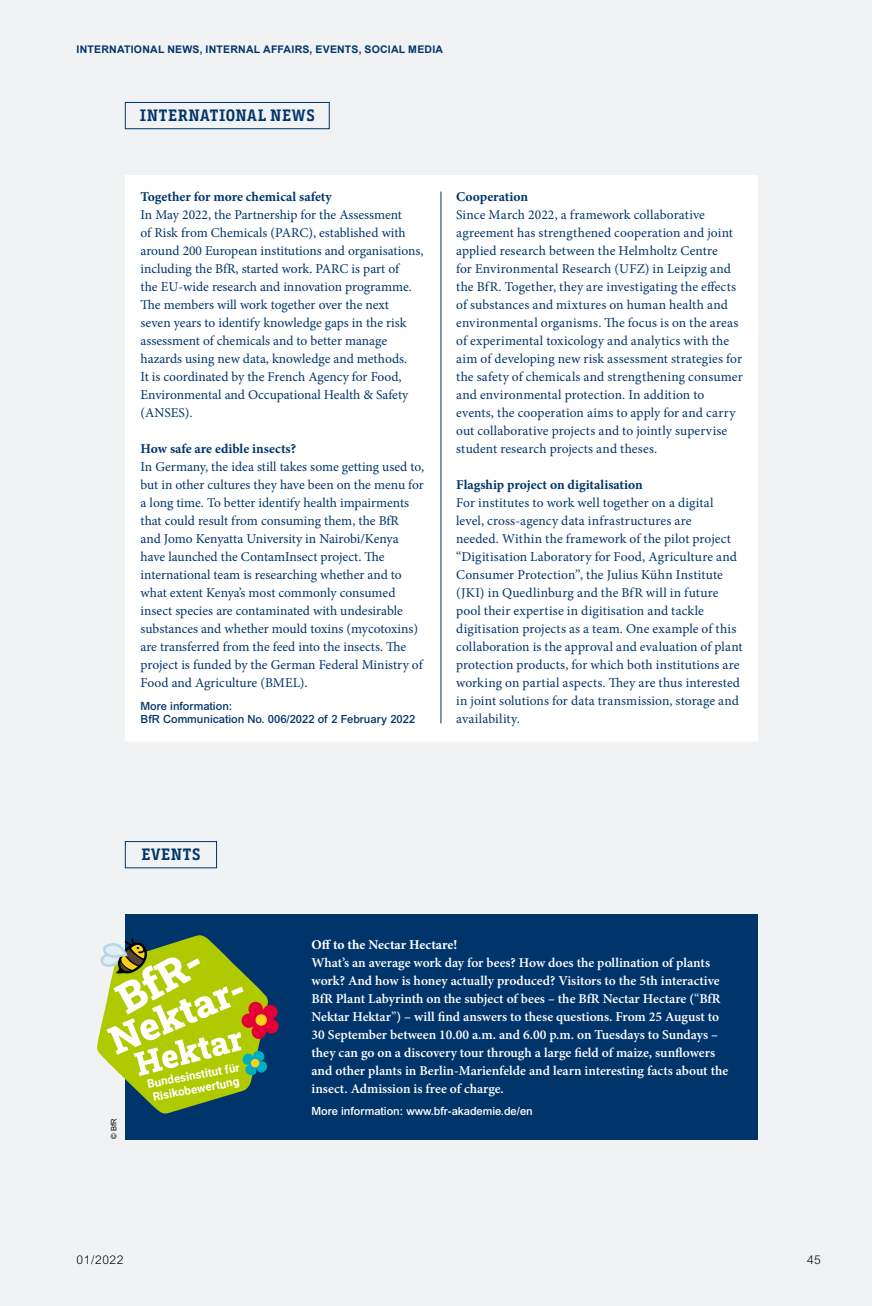
<style>
.page{position:relative;width:872px;height:1306px;background:#fff}
.page>*{position:absolute;margin:0;border:0;box-sizing:border-box;transform-origin:0 0}
.t1{font:16.5px "Bunday Slab Bold Up";letter-spacing:.035em;color:#00356c}
.t2{font:13.5px/18px "Minion Pro";color:#00356c}
.t3{font:600 13.5px/18px "Minion Pro";color:#fff}
.t4{font:700 13.5px "Minion Pro";color:#00356c}
.t5{font:700 13.5px "Minion Pro";color:#fff}
.t6{font:300 12px "Arial";letter-spacing:.05em;color:#000}
.t7{font:700 11.55px/14px "Roboto";color:#fff}
.t8{font:500 11.25px "Arial";color:#00356c}
.t9{font:500 11.25px "Arial";color:#fff}
.t10{font:700 10.5px "Arial";letter-spacing:.025em;color:#00356c}
.t11{font:7.5px "Arial";color:#000}
.s1{font-weight:400}
</style>
<div class="page">
<div style="left:0;top:0;width:872px;height:1305px;background:#f0f2f3"></div>
<div style="left:125px;top:102px;width:205px;height:27px;border:1px solid #00356c"></div>
<div style="left:125px;top:175px;width:632px;height:566px;background:#fff"></div>
<hr style="left:440px;top:191px;width:1px;height:532px;background:#00356c">
<div style="left:125px;top:914px;width:632px;height:225px;background:#00356c"></div>
<div style="left:125px;top:841px;width:92px;height:27px;border:1px solid #00356c"></div>
<svg style="left:97px;top:935px;width:182px;height:178px"></svg>
<p class="t10" style="left:77px;top:43px;width:368px">INTERNATIONAL NEWS, INTERNAL AFFAIRS, EVENTS, SOCIAL MEDIA</p>
<h2 class="t1" style="left:140px;top:106px;width:176px">INTERNATIONAL NEWS</h2>
<h3 class="t4" style="left:141px;top:187px;width:193px">Together for more chemical safety</h3>
<p class="t2" style="left:141px;top:206px;width:284px">In May 2022, the Partnership for the Assessment<br>of Risk from Chemicals (PARC), established with around 200 European institutions and organisations, including the BfR, started work. PARC is part of<br>the EU-wide research and innovation programme.<br>The members will work together over the next<br>seven years to identify knowledge gaps in the risk assessment of chemicals and to better manage hazards using new data, knowledge and methods.<br>It is coordinated by the French Agency for Food, Environmental and Occupational Health &amp; Safety (ANSES).</p>
<h3 class="t4" style="left:141px;top:439px;width:157px">How safe are edible insects?</h3>
<p class="t2" style="left:141px;top:458px;width:285px">In Germany, the idea still takes some getting used to, but in other cultures they have been on the menu for a long time. To better identify health impairments that could result from consuming them, the BfR<br>and Jomo Kenyatta University in Nairobi/Kenya have launched the ContamInsect project. The international team is researching whether and to what extent Kenya’s most commonly consumed insect species are contaminated with undesirable substances and whether mould toxins (mycotoxins) are transferred from the feed into the insects. The project is funded by the German Federal Ministry of Food and Agriculture (BMEL).</p>
<p class="t8" style="left:141px;top:699px;width:93px">More information:</p>
<p class="t8" style="left:141px;top:712px;width:276px">BfR Communication No. 006/2022 of 2 February 2022</p>
<h3 class="t4" style="left:456px;top:187px;width:73px">Cooperation</h3>
<p class="t2" style="left:456px;top:206px;width:288px">Since March 2022, a framework collaborative agreement has strengthened cooperation and joint applied research between the Helmholtz Centre<br>for Environmental Research (UFZ) in Leipzig and the BfR. Together, they are investigating the effects of substances and mixtures on human health and environmental organisms. The focus is on the areas of experimental toxicology and analytics with the aim of developing new risk assessment strategies for the safety of chemicals and strengthening consumer and environmental protection. In addition to events, the cooperation aims to apply for and carry out collaborative projects and to jointly supervise student research projects and theses.</p>
<h3 class="t4" style="left:456px;top:475px;width:188px">Flagship project on digitalisation</h3>
<p class="t2" style="left:456px;top:494px;width:288px">For institutes to work well together on a digital level, cross-agency data infrastructures are<br>needed. Within the framework of the pilot project “Digitisation Laboratory for Food, Agriculture and Consumer Protection”, the Julius Kühn Institute (JKI) in Quedlinburg and the BfR will in future pool their expertise in digitisation and tackle digitisation projects as a team. One example of this collaboration is the approval and evaluation of plant protection products, for which both institutions are working on partial aspects. They are thus interested in joint solutions for data transmission, storage and availability.</p>
<h2 class="t1" style="left:141px;top:844px;width:61px">EVENTS</h2>
<p class="t11" style="left:109px;top:1138px;width:22px;rotate:-90deg">© BfR</p>
<p class="t7" style="left:146px;top:1076px;width:95px;rotate:-10deg">Bundesinstitut für<br>Risikobewertung</p>
<h3 class="t5" style="left:311px;top:934px;width:147px">Off to the Nectar Hectare!</h3>
<p class="t3" style="left:311px;top:953px;width:418px">What’s an average work day for bees? How does the pollination of plants work? And how is honey actually produced? Visitors to the 5th interactive BfR Plant Labyrinth on the subject of bees – the BfR Nectar Hectare (<span class="s1">“</span>BfR Nektar Hektar<span class="s1">”</span>) – will find answers to these questions. From 25 August to 30 September between 10.00 a.m. and 6.00 p.m. on Tuesdays to Sundays – they can go on a discovery tour through a large field of maize, sunflowers and other plants in Berlin-Marienfelde and learn interesting facts about the insect. Admission is free of charge.</p>
<p class="t9" style="left:311px;top:1104px;width:223px">More information: www.bfr-akademie.de/en</p>
<p class="t6" style="left:77px;top:1252px;width:48px">01/2022</p>
<p class="t6" style="left:807px;top:1252px;width:15px">45</p>
</div>
